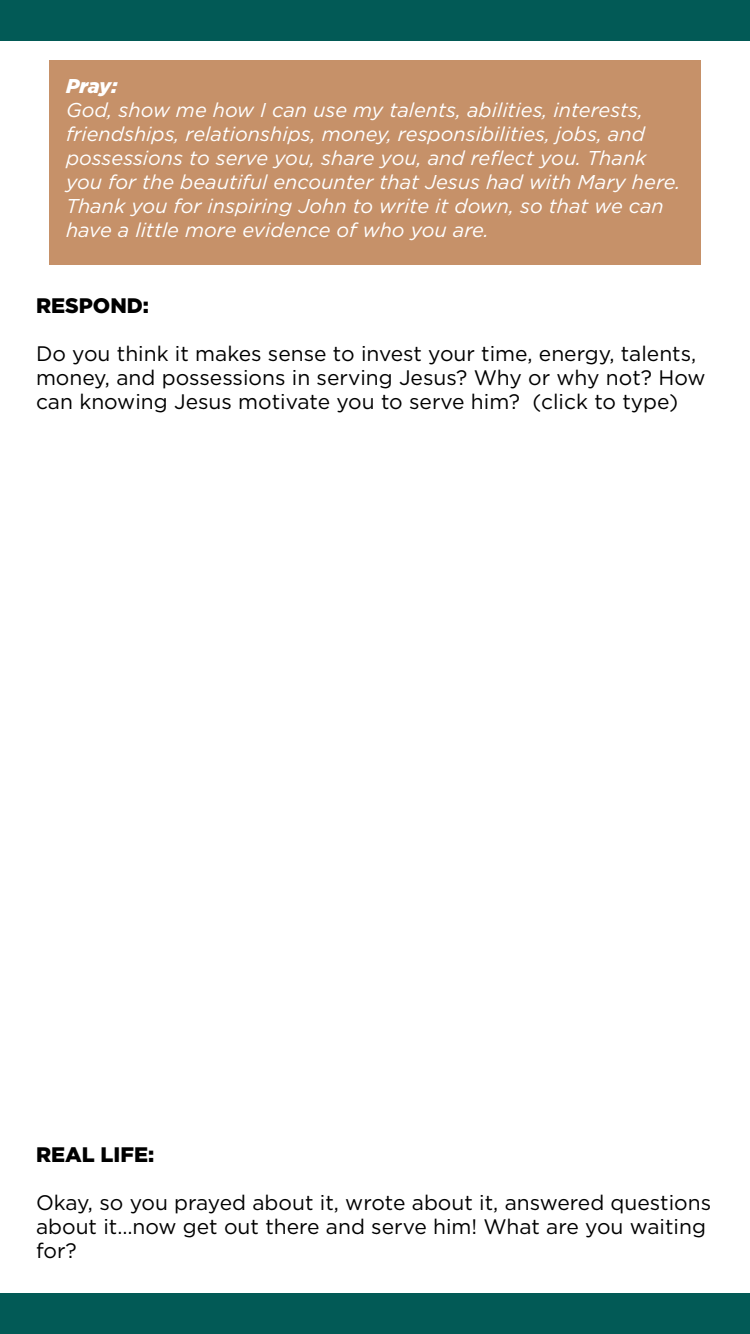
<style>
.page{position:relative;width:750px;height:1334px;background:#fff}
.page>*{position:absolute;margin:0;border:0;box-sizing:border-box;transform-origin:0 0}
.t1{font:21px/24px "Gotham";color:#000}
.t2{font:900 21px "Gotham";color:#000}
.t3{font:italic 20px/24px "Gotham";color:#fff}
.t4{font:italic 900 20px "Gotham";color:#fff}
</style>
<div class="page">
<div style="left:0;top:0;width:750px;height:41px;background:#025a56"></div>
<div style="left:0;top:1293px;width:750px;height:41px;background:#025a56"></div>
<div style="left:49px;top:60px;width:652px;height:204px;background:#c69169"></div>
<p class="t4" style="left:66px;top:72px;width:53px">Pray:</p>
<p class="t3" style="left:66px;top:97px;width:616px">God, show me how I can use my talents, abilities, interests, friendships, relationships, money, responsibilities, jobs, and possessions to serve you, share you, and reflect you. Thank you for the beautiful encounter that Jesus had with Mary here.<br>Thank you for inspiring John to write it down, so that we can have a little more evidence of who you are.</p>
<p class="t2" style="left:36px;top:291px;width:115px">RESPOND:</p>
<p class="t1" style="left:36px;top:341px;width:671px">Do you think it makes sense to invest your time, energy, talents, money, and possessions in serving Jesus? Why or why not? How can knowing Jesus motivate you to serve him? (click to type)</p>
<p class="t2" style="left:36px;top:1140px;width:120px">REAL LIFE:</p>
<p class="t1" style="left:36px;top:1190px;width:677px">Okay, so you prayed about it, wrote about it, answered questions about it…now get out there and serve him! What are you waiting for?</p>
</div>
